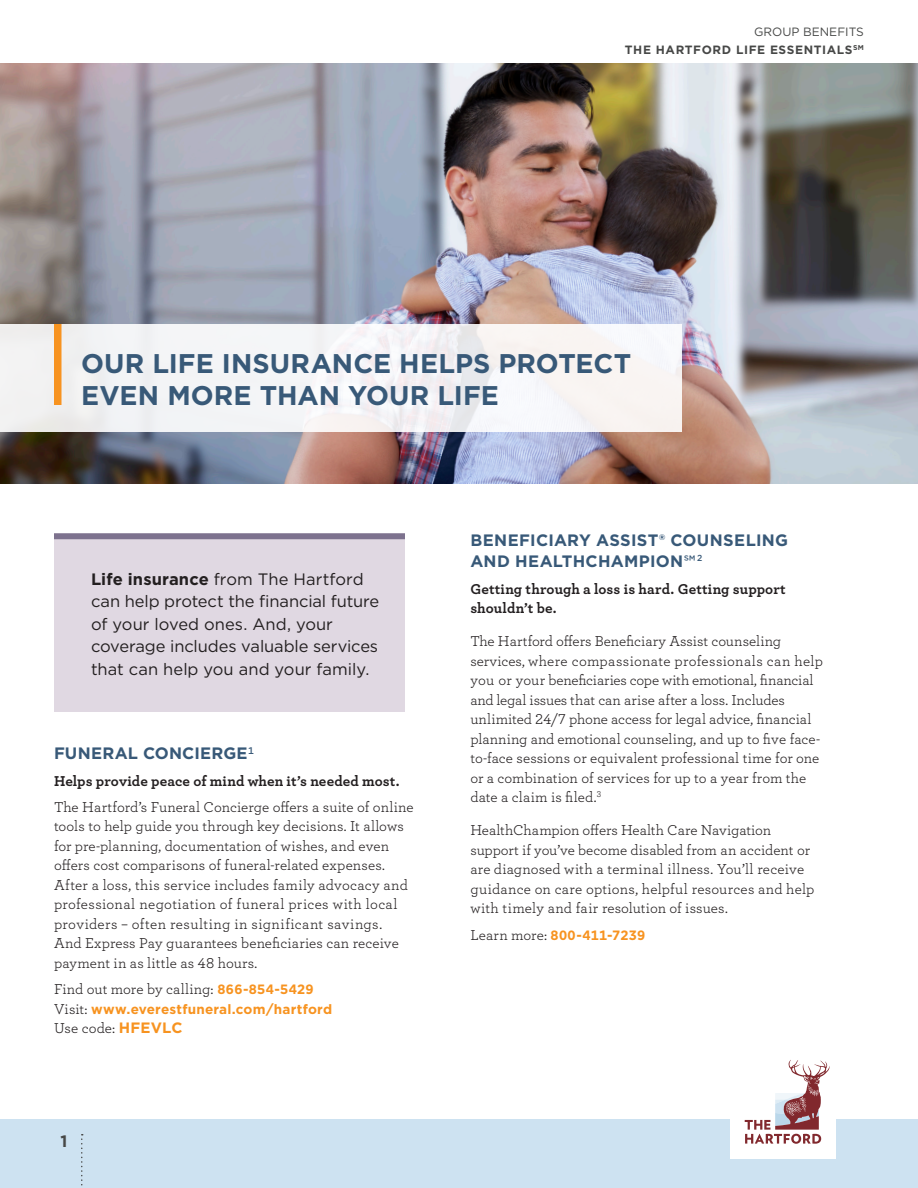
<style>
.page{position:relative;width:918px;height:1188px;background:#fff}
.page>*{position:absolute;margin:0;border:0;box-sizing:border-box;transform-origin:0 0}
.A-Ranked{font:700 27px/32.4px "Gotham";letter-spacing:.005em;color:#385978}
.Body{font:16.5px/22.5px "Gotham";letter-spacing:-.005em;color:#231f20}
.Body-2{font:700 16.5px/21px "Gotham";letter-spacing:.015em;color:#385978}
.Page{font:700 16.5px "Gotham";color:#474847}
.Body-3{font:15px/19.5px "Archer";letter-spacing:.005em;color:#231f20}
.Body-4{font:700 15px/19.5px "Archer";letter-spacing:.005em;color:#231f20}
.Body-5{font:700 13.5px "Gotham";letter-spacing:.015em;color:#f79320}
.Product_Service_Name{font:700 12px "Gotham";letter-spacing:.05em;color:#474847}
.Business_Unit{font:12px "Gotham";color:#474847}
.s1{font-weight:700}
.s2{font-family:"Gotham";font-weight:700;font-size:13.5px;color:#f79320}
.s3{font-family:"Archer";font-weight:400;font-size:15px;color:#231f20}
.s4{font-family:"Gotham";font-weight:700;color:#f79320}
.s5{font-weight:500}
</style>
<div class="page">
<img style="left:0;top:64px;width:918px;height:420px">
<div style="left:0;top:324px;width:682px;height:108px;background:#f4f4f5"></div>
<div style="left:54px;top:324px;width:8px;height:81px;background:#f79320"></div>
<div style="left:0;top:1119px;width:918px;height:69px;background:#cde2f1"></div>
<svg style="left:81px;top:1134px;width:2px;height:52px"></svg>
<div style="left:730px;top:1053px;width:106px;height:105px;background:#fff"></div>
<svg style="left:745px;top:1060px;width:85px;height:84px"></svg>
<div style="left:54px;top:536px;width:351px;height:176px;background:#e0d8e2"></div>
<div style="left:54px;top:533px;width:351px;height:6px;background:#7d728e"></div>
<p class="Business_Unit" style="left:754px;top:24px;width:111px">GROUP BENEFITS</p>
<p class="Product_Service_Name" style="left:625px;top:42px;width:241px">THE HARTFORD LIFE ESSENTIALS<sup>SM</sup></p>
<p class="A-Ranked" style="left:81px;top:347px;width:552px">OUR LIFE INSURANCE HELPS PROTECT<br>EVEN MORE THAN YOUR LIFE</p>
<p class="Body" style="left:91px;top:567px;width:290px"><span class="s1">Life insurance</span> from The Hartford can help protect the financial future of your loved ones. And, your coverage includes valuable services that can help you and your family.</p>
<p class="Body-2" style="left:54px;top:743px;width:201px">FUNERAL CONCIERGE<sup>1</sup></p>
<p class="Body-4" style="left:54px;top:770px;width:347px">Helps provide peace of mind when it’s needed most.</p>
<p class="Body-3" style="left:54px;top:796px;width:361px">The Hartford’s Funeral Concierge offers a suite of online tools to help guide you through key decisions. It allows for pre-planning, documentation of wishes, and even offers cost comparisons of funeral-related expenses.<br>After a loss, this service includes family advocacy and professional negotiation of funeral prices with local providers – often resulting in significant savings.<br>And Express Pay guarantees beneficiaries can receive payment in as little as 48 hours.</p>
<p class="Body-3" style="left:54px;top:979px;width:261px">Find out more by calling: <span class="s2">866-854-5429</span></p>
<p class="Body-5" style="left:54px;top:1000px;width:280px"><span class="s3">Visit:</span> www.everestfuneral.com/hartford</p>
<p class="Body-3" style="left:54px;top:1018px;width:130px">Use code: <span class="s4">HFEVLC</span></p>
<p class="Page" style="left:61px;top:1130px;width:8px">1</p>
<p class="Body-2" style="left:470px;top:530px;width:319px">BENEFICIARY ASSIST® COUNSELING<br>AND HEALTHCHAMPION<span class="s5">℠</span> <sup>2</sup></p>
<p class="Body-4" style="left:470px;top:578px;width:317px">Getting through a loss is hard. Getting support shouldn’t be.</p>
<p class="Body-3" style="left:470px;top:631px;width:354px">The Hartford offers Beneficiary Assist counseling services, where compassionate professionals can help you or your beneficiaries cope with emotional, financial and legal issues that can arise after a loss. Includes unlimited 24/7 phone access for legal advice, financial planning and emotional counseling, and up to five face&shy;to-face sessions or equivalent professional time for one or a combination of services for up to a year from the date a claim is filed.<sup>3</sup></p>
<p class="Body-3" style="left:470px;top:820px;width:346px">HealthChampion offers Health Care Navigation support if you’ve become disabled from an accident or are diagnosed with a terminal illness. You’ll receive guidance on care options, helpful resources and help with timely and fair resolution of issues.</p>
<p class="Body-5" style="left:470px;top:926px;width:176px"><span class="s3">Learn more:</span> 800-411-7239</p>
</div>
